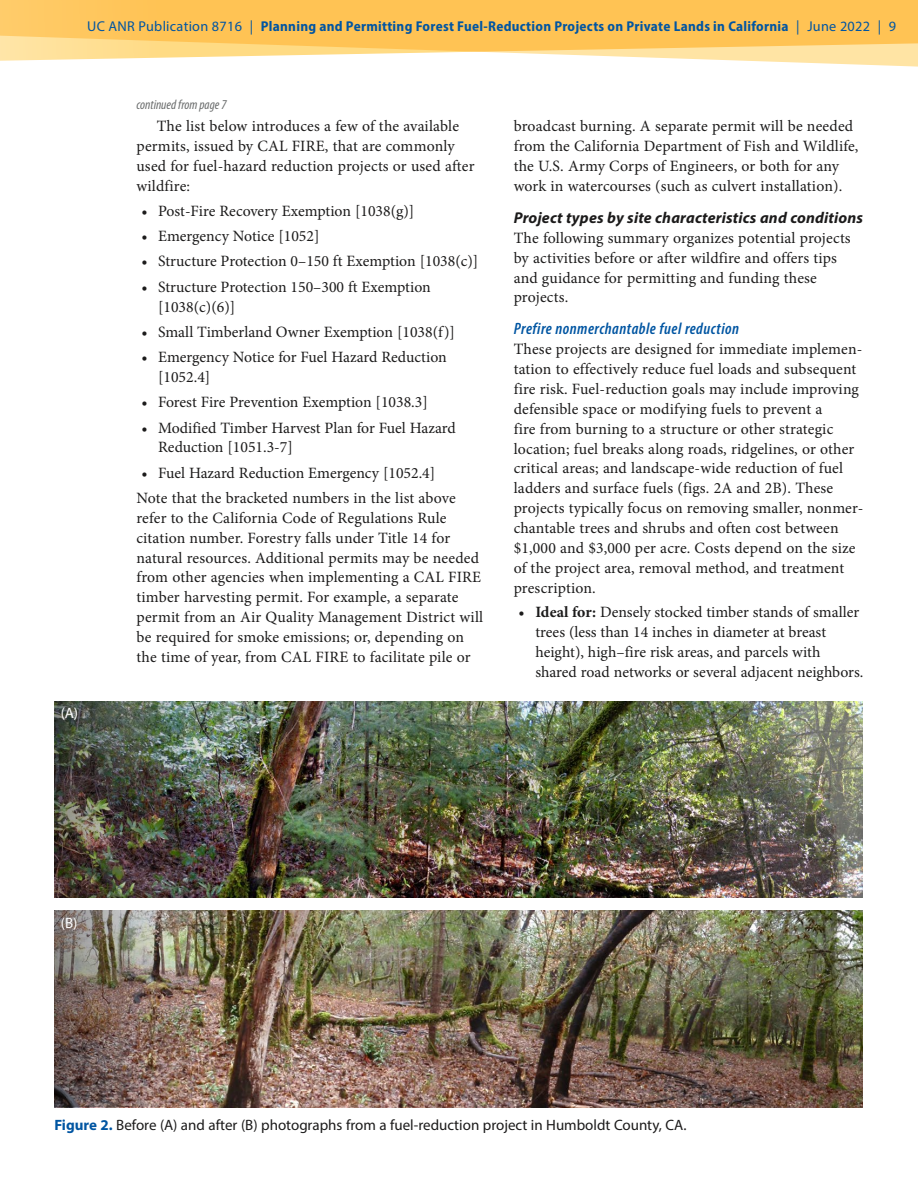
<style>
.page{position:relative;width:918px;height:1188px;background:#fff}
.page>*{position:absolute;margin:0;border:0;box-sizing:border-box;transform-origin:0 0}
.t1{font:italic 600 condensed 16.5px "Myriad Pro";letter-spacing:.03em;color:#0055a2}
.t2{font:15.75px/20px "Minion Pro";letter-spacing:.005em;color:#1c1b1b}
.t3{font:italic 700 15.75px "Myriad Pro";letter-spacing:.01em;color:#1c1b1b}
.t4{font:15px "Myriad Pro";color:#1c1b1b}
.t5{font:15px "Myriad Pro";color:#fff}
.t6{font:700 semi-condensed 14.25px "Myriad Pro";letter-spacing:.02em;color:#0055a2}
.t7{font:italic condensed 13.5px "Myriad Pro";color:#6b6d6d}
.s1{font-weight:400;font-stretch:normal}
.s2{font-weight:500}
.s3{font-weight:700}
.s4{font-weight:700;color:#0055a2}
</style>
<div class="page">
<svg style="left:0;top:0;width:918px;height:66px;fill:#ffc354"></svg>
<img style="left:202px;top:701px;width:660px;height:196px">
<img style="left:54px;top:701px;width:148px;height:196px">
<img style="left:209px;top:911px;width:653px;height:196px">
<img style="left:54px;top:911px;width:155px;height:196px">
<p class="t6" style="left:87px;top:17px;width:811px"><span class="s1">UC ANR Publication 8716 |</span> Planning and Permitting Forest Fuel-Reduction Projects on Private Lands in California <span class="s1">| June 2022 | 9</span></p>
<p class="t5" style="left:61px;top:704px;width:19px">(A)</p>
<p class="t7" style="left:136px;top:97px;width:92px">continued from page 7</p>
<p class="t2" style="left:136px;top:117px;width:340px;text-indent:20px">The list below introduces a few of the available permits, issued by CAL FIRE, that are commonly used for fuel-hazard reduction projects or used after wildfire:</p>
<p class="t2" style="left:141px;top:201px;width:275px"><span class="s2">•</span> Post-Fire Recovery Exemption [1038(g)]</p>
<p class="t2" style="left:141px;top:226px;width:180px"><span class="s2">•</span> Emergency Notice [1052]</p>
<p class="t2" style="left:141px;top:251px;width:338px"><span class="s2">•</span> Structure Protection 0–150 ft Exemption [1038(c)]</p>
<p class="t2" style="left:158px;top:277px;width:274px;text-indent:-17px"><span class="s2">•</span> Structure Protection 150–300 ft Exemption [1038(c)(6)]</p>
<p class="t2" style="left:141px;top:322px;width:315px"><span class="s2">•</span> Small Timberland Owner Exemption [1038(f)]</p>
<p class="t2" style="left:158px;top:347px;width:290px;text-indent:-17px"><span class="s2">•</span> Emergency Notice for Fuel Hazard Reduction [1052.4]</p>
<p class="t2" style="left:141px;top:392px;width:288px"><span class="s2">•</span> Forest Fire Prevention Exemption [1038.3]</p>
<p class="t2" style="left:158px;top:418px;width:299px;text-indent:-17px"><span class="s2">•</span> Modified Timber Harvest Plan for Fuel Hazard<br>Reduction [1051.3-7]</p>
<p class="t2" style="left:137px;top:460px;width:321px;line-height:25.3px;text-indent:5px"><span class="s2">•</span> Fuel Hazard Reduction Emergency [1052.4]<br>Note that the bracketed numbers in the list above</p>
<p class="t2" style="left:137px;top:508px;width:348px">refer to the California Code of Regulations Rule citation number. Forestry falls under Title 14 for natural resources. Additional permits may be needed from other agencies when implementing a CAL FIRE timber harvesting permit. For example, a separate permit from an Air Quality Management District will be required for smoke emissions; or, depending on the time of year, from CAL FIRE to facilitate pile or</p>
<p class="t2" style="left:514px;top:117px;width:346px">broadcast burning. A separate permit will be needed from the California Department of Fish and Wildlife, the U.S. Army Corps of Engineers, or both for any work in watercourses (such as culvert installation).</p>
<p class="t3" style="left:514px;top:207px;width:351px">Project types by site characteristics and conditions</p>
<p class="t2" style="left:514px;top:228px;width:339px">The following summary organizes potential projects by activities before or after wildfire and offers tips and guidance for permitting and funding these projects.</p>
<p class="t1" style="left:514px;top:319px;width:227px">Prefire nonmerchantable fuel reduction</p>
<p class="t2" style="left:514px;top:339px;width:351px">These projects are designed for immediate implemen&shy;tation to effectively reduce fuel loads and subsequent fire risk. Fuel-reduction goals may include improving defensible space or modifying fuels to prevent a<br>fire from burning to a structure or other strategic location; fuel breaks along roads, ridgelines, or other critical areas; and landscape-wide reduction of fuel ladders and surface fuels (figs. 2A and 2B). These projects typically focus on removing smaller, nonmer&shy;chantable trees and shrubs and often cost between $1,000 and $3,000 per acre. Costs depend on the size of the project area, removal method, and treatment prescription.</p>
<p class="t2" style="left:535px;top:602px;width:330px;text-indent:-17px"><span class="s2">•</span> <span class="s3">Ideal for:</span> Densely stocked timber stands of smaller trees (less than 14 inches in diameter at breast height), high–fire risk areas, and parcels with shared road networks or several adjacent neighbors.</p>
<p class="t5" style="left:61px;top:914px;width:18px">(B)</p>
<p class="t4" style="left:54px;top:1116px;width:634px"><span class="s4">Figure 2.</span> Before (A) and after (B) photographs from a fuel-reduction project in Humboldt County, CA.</p>
</div>
